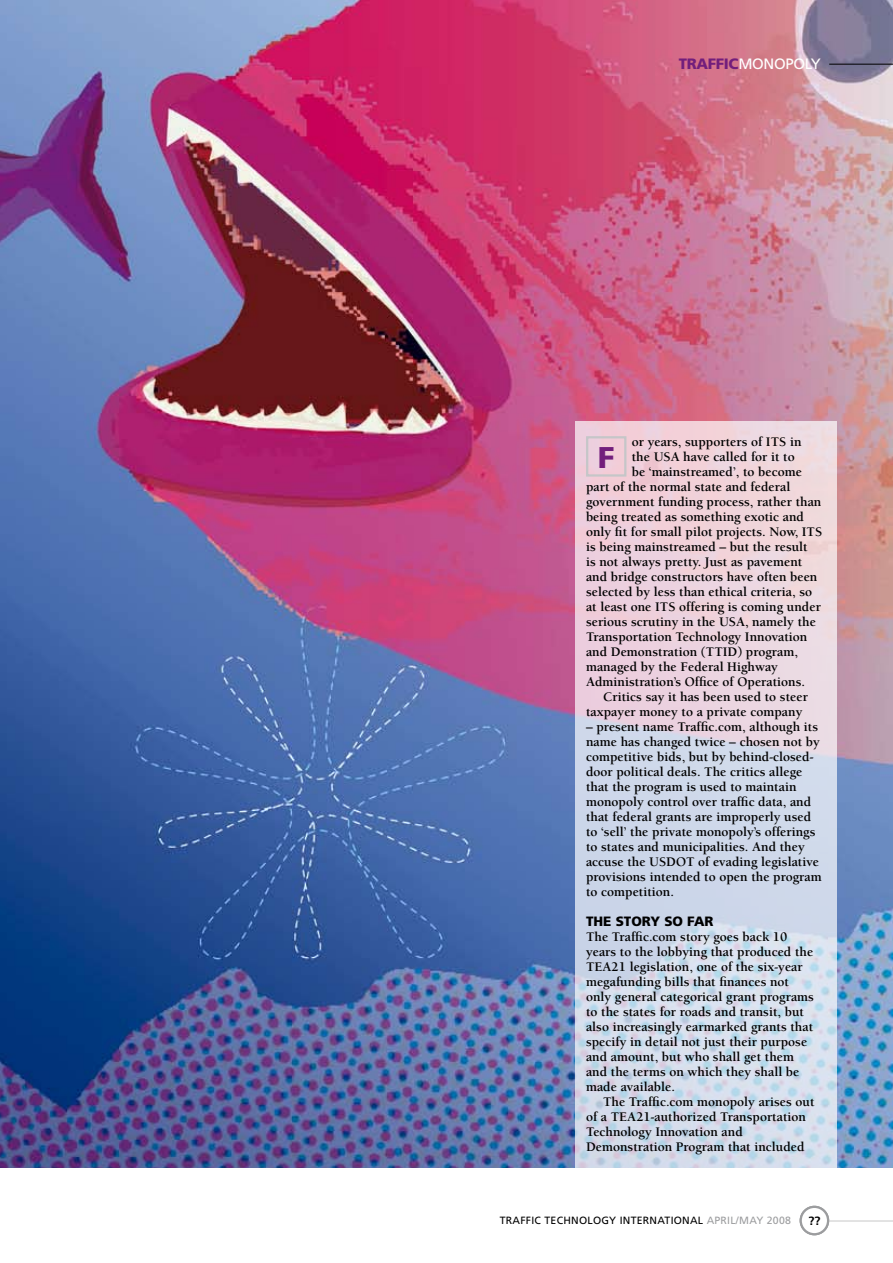
<style>
.page{position:relative;width:893px;height:1263px;background:#fff}
.page>*{position:absolute;margin:0;border:0;box-sizing:border-box;transform-origin:0 0}
.t1{font:900 30px "Frutiger";color:#721e7c}
.t2{font:15px "Frutiger";letter-spacing:-.02em;color:#fff}
.t3{font:700 13.5px/15px "Berkeley";color:#000}
.t4{font:900 13.5px "Frutiger";color:#000}
.t5{font:700 12px "Frutiger";color:#000}
.t6{font:10.5px "Frutiger";letter-spacing:.025em;color:#000}
.s1{font-weight:900;color:#721e7c}
.s2{color:#9c9d9f}
</style>
<div class="page">
<img style="left:0;top:0;width:893px;height:1168px">
<hr style="left:829px;top:64px;width:64px;height:1px;background:#000">
<div style="left:800px;top:1206px;width:29px;height:29px;border:2px solid #9c9d9f;border-radius:50%"></div>
<svg style="left:576px;top:421px;width:261px;height:747px;background:#dcd7e5"></svg>
<div style="left:586px;top:436px;width:40px;height:41px;border:2px solid #c5c6c8"></div>
<p class="t2" style="left:679px;top:55px;width:143px"><span class="s1">TRAFFIC</span>MONOPOLY</p>
<p class="t3" style="left:632px;top:435px;width:171px">or years, supporters of ITS in</p>
<p class="t3" style="left:632px;top:450px;width:164px">the USA have called for it to</p>
<p class="t3" style="left:632px;top:465px;width:172px">be ‘mainstreamed’, to become</p>
<p class="t3" style="left:586px;top:480px;width:206px">part of the normal state and federal</p>
<p class="t3" style="left:586px;top:495px;width:237px">government funding process, rather than</p>
<p class="t3" style="left:586px;top:510px;width:219px">being treated as something exotic and</p>
<p class="t3" style="left:586px;top:525px;width:238px">only fit for small pilot projects. Now, ITS</p>
<p class="t3" style="left:586px;top:540px;width:223px">is being mainstreamed – but the result</p>
<p class="t3" style="left:586px;top:555px;width:218px">is not always pretty. Just as pavement</p>
<p class="t3" style="left:586px;top:570px;width:233px">and bridge constructors have often been</p>
<p class="t3" style="left:586px;top:585px;width:228px">selected by less than ethical criteria, so</p>
<p class="t3" style="left:586px;top:600px;width:236px">at least one ITS offering is coming under</p>
<p class="t3" style="left:586px;top:615px;width:231px">serious scrutiny in the USA, namely the</p>
<p class="t3" style="left:586px;top:630px;width:223px">Transportation Technology Innovation</p>
<p class="t3" style="left:586px;top:645px;width:213px">and Demonstration (TTID) program,</p>
<p class="t3" style="left:586px;top:660px;width:193px">managed by the Federal Highway</p>
<p class="t3" style="left:586px;top:675px;width:221px">Administration’s Office of Operations.</p>
<p class="t3" style="left:603px;top:690px;width:206px">Critics say it has been used to steer</p>
<p class="t3" style="left:586px;top:705px;width:218px">taxpayer money to a private company</p>
<p class="t3" style="left:586px;top:720px;width:237px">– present name Traffic.com, although its name has changed twice – chosen not by competitive bids, but by behind-closed&shy;door political deals. The critics allege that the program is used to maintain monopoly control over traffic data, and that federal grants are improperly used to ‘sell’ the private monopoly’s offerings to states and municipalities. And they accuse the USDOT of evading legislative provisions intended to open the program to competition.</p>
<p class="t4" style="left:586px;top:913px;width:111px">THE STORY SO FAR</p>
<p class="t3" style="left:586px;top:930px;width:229px">The Traffic.com story goes back 10 years to the lobbying that produced the TEA21 legislation, one of the six-year megafunding bills that finances not only general categorical grant programs to the states for roads and transit, but also increasingly earmarked grants that specify in detail not just their purpose and amount, but who shall get them and the terms on which they shall be made available.</p>
<p class="t3" style="left:586px;top:1095px;width:230px;text-indent:17px">The Traffic.com monopoly arises out of a TEA21-authorized Transportation Technology Innovation and Demonstration Program that included</p>
<h1 class="t1" style="left:598px;top:439px;width:18px">F</h1>
<p class="t6" style="left:500px;top:1214px;width:293px">TRAFFIC TECHNOLOGY INTERNATIONAL <span class="s2">APRIL/MAY 2008</span></p>
<p class="t5" style="left:808px;top:1214px;width:13px">??</p>
</div>
